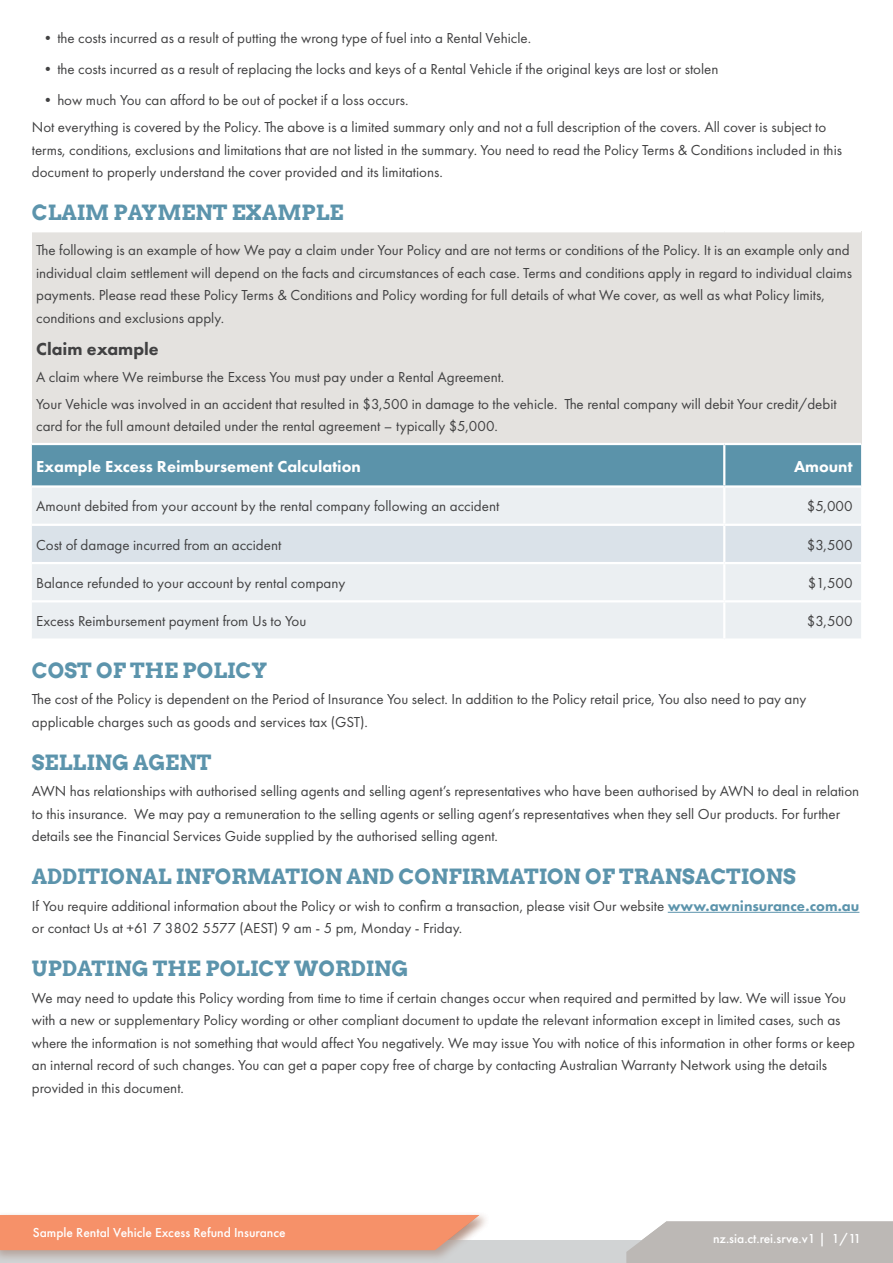
<style>
.page{position:relative;width:893px;height:1263px;background:#fff}
.page>*{position:absolute;margin:0;border:0;box-sizing:border-box;transform-origin:0 0}
.H2_Arvo{font:700 21px "Arvo";color:#5c94ac}
.t1{font:800 18px "Futura PT";color:#414142}
.Table_-_H1{font:800 16.5px "Futura PT";color:#fff}
.Body_Text{font:800 16.5px "Futura PT";color:#fff}
.Body_Text-2{font:15px/22.5px "Futura PT";color:#414142}
.t2{font:500 13.5px "Futura PT";color:#fff}
.s1{font-weight:800;color:#5c94ac}
</style>
<div class="page">
<div style="left:0;top:1241px;width:893px;height:22px;background:#d1d3d4"></div>
<svg style="left:626px;top:1221px;width:267px;height:42px;background:#bfbbb9"></svg>
<div style="left:0;top:1211px;width:490px;height:52px;background:#814a32;opacity:.35"></div>
<div style="left:0;top:1215px;width:479px;height:35px;background:#f69169"></div>
<hr style="left:668px;top:912px;width:191px;height:1px;background:#5c94ac">
<div style="left:32px;top:231px;width:829px;height:213px;background:#e4e2df"></div>
<div style="left:32px;top:445px;width:829px;height:40px;background:#5b93aa"></div>
<div style="left:32px;top:488px;width:829px;height:150px;background:#ebeff2"></div>
<div style="left:32px;top:526px;width:829px;height:36px;background:#dae2e9"></div>
<hr style="left:723px;top:445px;width:2px;height:40px;background:#fff">
<hr style="left:723px;top:488px;width:2px;height:36px;background:#fff">
<hr style="left:723px;top:526px;width:2px;height:36px;background:#fff">
<hr style="left:723px;top:564px;width:2px;height:36px;background:#fff">
<hr style="left:723px;top:602px;width:2px;height:36px;background:#fff">
<hr style="left:32px;top:600px;width:692px;height:2px;background:#fff">
<hr style="left:724px;top:600px;width:137px;height:2px;background:#fff">
<hr style="left:32px;top:230px;width:692px;height:2px;background:#fff">
<hr style="left:724px;top:230px;width:137px;height:2px;background:#fff">
<hr style="left:32px;top:443px;width:692px;height:2px;background:#fff">
<hr style="left:724px;top:443px;width:137px;height:2px;background:#fff">
<hr style="left:32px;top:524px;width:692px;height:2px;background:#fff">
<hr style="left:724px;top:524px;width:137px;height:2px;background:#fff">
<hr style="left:32px;top:562px;width:692px;height:2px;background:#fff">
<hr style="left:724px;top:562px;width:137px;height:2px;background:#fff">
<p class="Body_Text-2" style="left:40px;top:27px;width:492px">•the costs incurred as a result of putting the wrong type of fuel into a Rental Vehicle.</p>
<p class="Body_Text-2" style="left:40px;top:58px;width:680px">•the costs incurred as a result of replacing the locks and keys of a Rental Vehicle if the original keys are lost or stolen</p>
<p class="Body_Text-2" style="left:40px;top:89px;width:370px">•how much You can afford to be out of pocket if a loss occurs.</p>
<p class="Body_Text-2" style="left:32px;top:116px;width:812px">Not everything is covered by the Policy. The above is a limited summary only and not a full description of the covers. All cover is subject to terms, conditions, exclusions and limitations that are not listed in the summary. You need to read the Policy Terms &amp; Conditions included in this document to properly understand the cover provided and its limitations.</p>
<p class="H2_Arvo" style="left:32px;top:199px;width:313px">CLAIM PAYMENT EXAMPLE</p>
<p class="Body_Text-2" style="left:36px;top:239px;width:817px">The following is an example of how We pay a claim under Your Policy and are not terms or conditions of the Policy. It is an example only and individual claim settlement will depend on the facts and circumstances of each case. Terms and conditions apply in regard to individual claims payments. Please read these Policy Terms &amp; Conditions and Policy wording for full details of what We cover, as well as what Policy limits, conditions and exclusions apply.</p>
<h3 class="t1" style="left:36px;top:338px;width:124px">Claim example</h3>
<p class="Body_Text-2" style="left:36px;top:366px;width:470px">A claim where We reimburse the Excess You must pay under a Rental Agreement.</p>
<p class="Body_Text-2" style="left:36px;top:392px;width:802px">Your Vehicle was involved in an accident that resulted in $3,500 in damage to the vehicle. The rental company will debit Your credit/debit card for the full amount detailed under the rental agreement – typically $5,000.</p>
<p class="Table_-_H1" style="left:36px;top:456px;width:326px">Example Excess Reimbursement Calculation</p>
<p class="Body_Text" style="left:794px;top:456px;width:60px">Amount</p>
<p class="Body_Text-2" style="left:36px;top:495px;width:465px">Amount debited from your account by the rental company following an accident</p>
<p class="Body_Text-2" style="left:807px;top:495px;width:47px">$5,000</p>
<p class="Body_Text-2" style="left:36px;top:533px;width:247px">Cost of damage incurred from an accident</p>
<p class="Body_Text-2" style="left:807px;top:533px;width:47px">$3,500</p>
<p class="Body_Text-2" style="left:36px;top:572px;width:311px">Balance refunded to your account by rental company</p>
<p class="Body_Text-2" style="left:808px;top:572px;width:46px">$1,500</p>
<p class="Body_Text-2" style="left:36px;top:610px;width:272px">Excess Reimbursement payment from Us to You</p>
<p class="Body_Text-2" style="left:807px;top:610px;width:47px">$3,500</p>
<p class="H2_Arvo" style="left:32px;top:657px;width:237px">COST OF THE POLICY</p>
<p class="Body_Text-2" style="left:32px;top:688px;width:776px">The cost of the Policy is dependent on the Period of Insurance You select. In addition to the Policy retail price, You also need to pay any applicable charges such as goods and services tax (GST).</p>
<p class="H2_Arvo" style="left:32px;top:749px;width:181px">SELLING AGENT</p>
<p class="Body_Text-2" style="left:32px;top:780px;width:829px">AWN has relationships with authorised selling agents and selling agent’s representatives who have been authorised by AWN to deal in relation to this insurance. We may pay a remuneration to the selling agents or selling agent’s representatives when they sell Our products. For further details see the Financial Services Guide supplied by the authorised selling agent.</p>
<p class="H2_Arvo" style="left:32px;top:863px;width:766px">ADDITIONAL INFORMATION AND CONFIRMATION OF TRANSACTIONS</p>
<p class="Body_Text-2" style="left:32px;top:894px;width:829px">If You require additional information about the Policy or wish to confirm a transaction, please visit Our website <span class="s1">www.awninsurance.com.au </span>or contact Us at +61 7 3802 5577 (AEST) 9 am - 5 pm, Monday - Friday.</p>
<p class="H2_Arvo" style="left:32px;top:955px;width:378px">UPDATING THE POLICY WORDING</p>
<p class="Body_Text-2" style="left:32px;top:986px;width:825px">We may need to update this Policy wording from time to time if certain changes occur when required and permitted by law. We will issue You with a new or supplementary Policy wording or other compliant document to update the relevant information except in limited cases, such as where the information is not something that would affect You negatively. We may issue You with notice of this information in other forms or keep an internal record of such changes. You can get a paper copy free of charge by contacting Australian Warranty Network using the details provided in this document.</p>
<p class="t2" style="left:33px;top:1224px;width:254px">Sample Rental Vehicle Excess Refund Insurance</p>
<p class="t2" style="left:707px;top:1230px;width:147px">aus awn.ll.mbi.inc.v1 | 1/</p>
<p class="t2" style="left:713px;top:1230px;width:150px">nz.sia.ct.rei.srve.v1 | 1/11</p>
</div>
